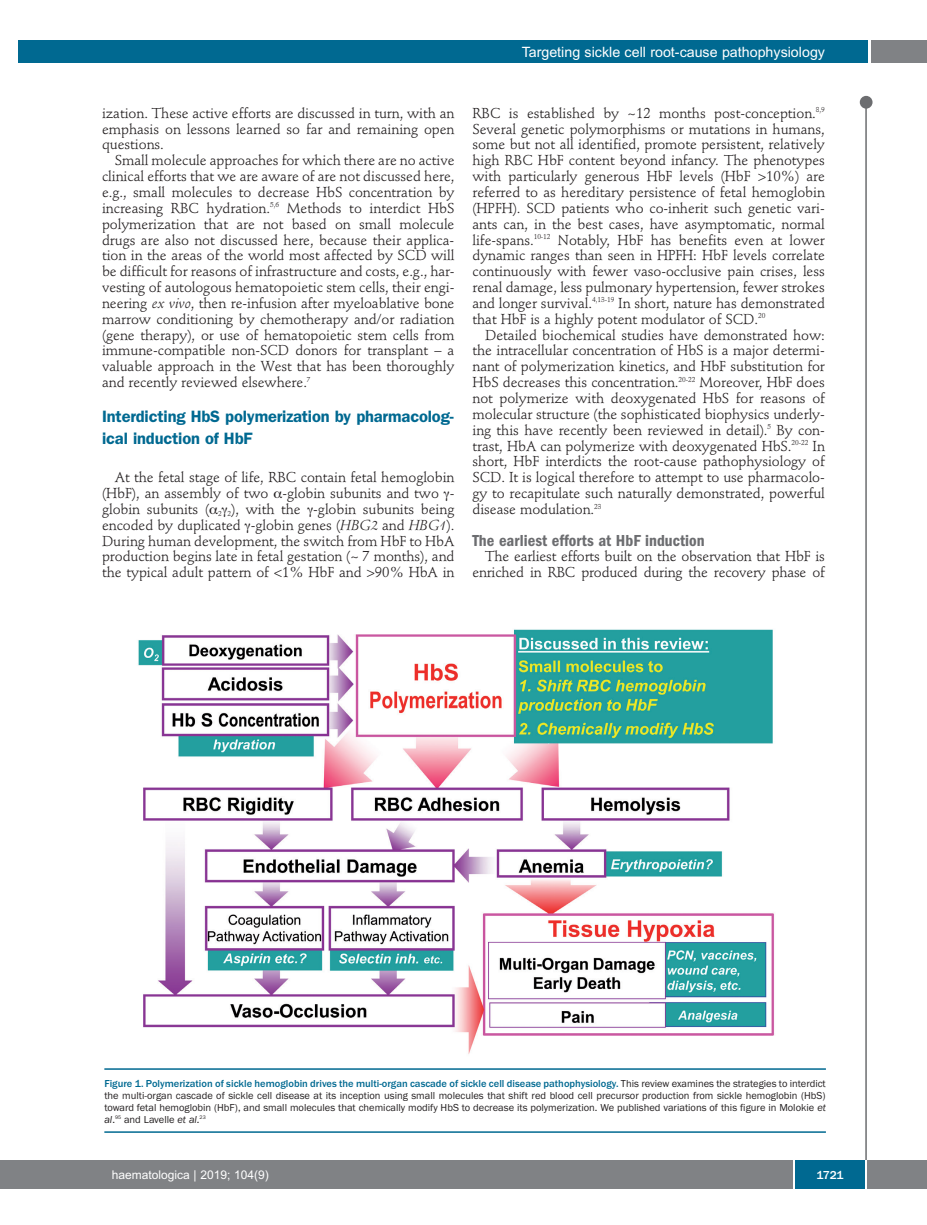
<style>
.page{position:relative;width:927px;height:1225px;background:#fff}
.page>*{position:absolute;margin:0;border:0;box-sizing:border-box;transform-origin:0 0}
.t1{font:600 16.5px/21.6px "Franklin Gothic";letter-spacing:-.01em;color:#006991}
.t2{font:600 condensed 16.5px "Franklin Gothic";color:#6c6d70}
.t3{font:14.25px/15.9px "Stempel Schneidler";letter-spacing:-.005em;color:#231f20;text-align:justify}
.t4{font:14.25px "Arial";color:#fff}
.t5{font:12px "Arial";color:#fff}
.t6{font:500 12px "Franklin Gothic";color:#fff}
.t7{font:10.5px/12px "Franklin Gothic";color:#231f20;text-align:justify}
.s1{font-style:italic}
.s2{font-weight:500;color:#006991}
</style>
<div class="page">
<div style="left:860px;top:96px;width:12px;height:13px;background:#6c6d70;border-radius:50%"></div>
<hr style="left:865px;top:98px;width:2px;height:1062px;background:#6c6d70">
<div style="left:871px;top:40px;width:56px;height:22px;background:#808285"></div>
<div style="left:18px;top:40px;width:849px;height:22px;background:#006991"></div>
<div style="left:17px;top:1160px;width:910px;height:28px;background:#808285"></div>
<div style="left:795px;top:1160px;width:70px;height:28px;background:#006991"></div>
<hr style="left:793px;top:1160px;width:2px;height:28px;background:#fff">
<hr style="left:865px;top:1160px;width:2px;height:28px;background:#fff">
<div style="left:0;top:1160px;width:17px;height:28px;background:#808285"></div>
<img style="left:138px;top:629px;width:637px;height:425px">
<hr style="left:104px;top:1068px;width:722px;height:1px;background:#006991">
<hr style="left:104px;top:1131px;width:722px;height:1px;background:#006991">
<p class="t4" style="left:522px;top:44px;width:305px">Targeting sickle cell root-cause pathophysiology</p>
<p class="t3" style="left:102px;top:106px;width:354px">ization. These active efforts are discussed in turn, with an emphasis on lessons learned so far and remaining open questions.</p>
<p class="t3" style="left:102px;top:154px;width:354px;text-indent:13px">Small molecule approaches for which there are no active clinical efforts that we are aware of are not discussed here, e.g., small molecules to decrease HbS concentration by increasing RBC hydration.<sup>5,6</sup> Methods to interdict HbS polymerization that are not based on small molecule drugs are also not discussed here, because their applica&shy;tion in the areas of the world most affected by SCD will be difficult for reasons of infrastructure and costs, e.g., har&shy;vesting of autologous hematopoietic stem cells, their engi&shy;neering <span class="s1">ex vivo</span>, then re-infusion after myeloablative bone marrow conditioning by chemotherapy and/or radiation (gene therapy), or use of hematopoietic stem cells from immune-compatible non-SCD donors for transplant – a valuable approach in the West that has been thoroughly and recently reviewed elsewhere.<sup>7</sup></p>
<p class="t1" style="left:102px;top:407px;width:353px">Interdicting HbS polymerization by pharmacolog&shy;ical induction of HbF</p>
<p class="t3" style="left:102px;top:471px;width:354px;text-indent:13px">At the fetal stage of life, RBC contain fetal hemoglobin (HbF), an assembly of two -globin subunits and two - globin subunits ( <sub>2</sub> <sub>2</sub>), with the -globin subunits being encoded by duplicated -globin genes (<span class="s1">HBG2</span> and <span class="s1">HBG1</span>).<br>During human development, the switch from HbF to HbA production begins late in fetal gestation (~ 7 months), and the typical adult pattern of &lt;1% HbF and &gt;90% HbA in</p>
<p class="t3" style="left:472px;top:106px;width:354px">RBC is established by ~12 months post-conception.<sup>8,9<br></sup>Several genetic polymorphisms or mutations in humans, some but not all identified, promote persistent, relatively high RBC HbF content beyond infancy. The phenotypes with particularly generous HbF levels (HbF &gt;10%) are referred to as hereditary persistence of fetal hemoglobin (HPFH). SCD patients who co-inherit such genetic vari&shy;ants can, in the best cases, have asymptomatic, normal life-spans.<sup>10-12</sup> Notably, HbF has benefits even at lower dynamic ranges than seen in HPFH: HbF levels correlate continuously with fewer vaso-occlusive pain crises, less renal damage, less pulmonary hypertension, fewer strokes and longer survival.<sup>4,13-19</sup> In short, nature has demonstrated that HbF is a highly potent modulator of SCD.<sup>20</sup></p>
<p class="t3" style="left:472px;top:328px;width:354px;text-indent:13px">Detailed biochemical studies have demonstrated how: the intracellular concentration of HbS is a major determi&shy;nant of polymerization kinetics, and HbF substitution for HbS decreases this concentration.<sup>20-22</sup> Moreover, HbF does not polymerize with deoxygenated HbS for reasons of molecular structure (the sophisticated biophysics underly&shy;ing this have recently been reviewed in detail).<sup>5</sup> By con&shy;trast, HbA can polymerize with deoxygenated HbS.<sup>20-22</sup> In short, HbF interdicts the root-cause pathophysiology of SCD. It is logical therefore to attempt to use pharmacolo&shy;gy to recapitulate such naturally demonstrated, powerful disease modulation.<sup>23</sup></p>
<p class="t2" style="left:472px;top:534px;width:234px">The earliest efforts at HbF induction</p>
<p class="t3" style="left:472px;top:550px;width:354px;text-align:right">The earliest efforts built on the observation that HbF is enriched in RBC produced during the recovery phase of</p>
<p class="t7" style="left:104px;top:1077px;width:723px"><span class="s2">Figure 1. Polymerization of sickle hemoglobin drives the multi-organ cascade of sickle cell disease pathophysiology.</span> This review examines the strategies to interdict the multi-organ cascade of sickle cell disease at its inception using small molecules that shift red blood cell precursor production from sickle hemoglobin (HbS) toward fetal hemoglobin (HbF), and small molecules that chemically modify HbS to decrease its polymerization. We published variations of this figure in Molokie <span class="s1">et al</span>.<sup>95</sup> and Lavelle <span class="s1">et al.</span><sup>23</sup></p>
<p class="t5" style="left:112px;top:1167px;width:158px">haematologica | 2019; 104(9)</p>
<p class="t6" style="left:816px;top:1167px;width:29px">1721</p>
</div>
